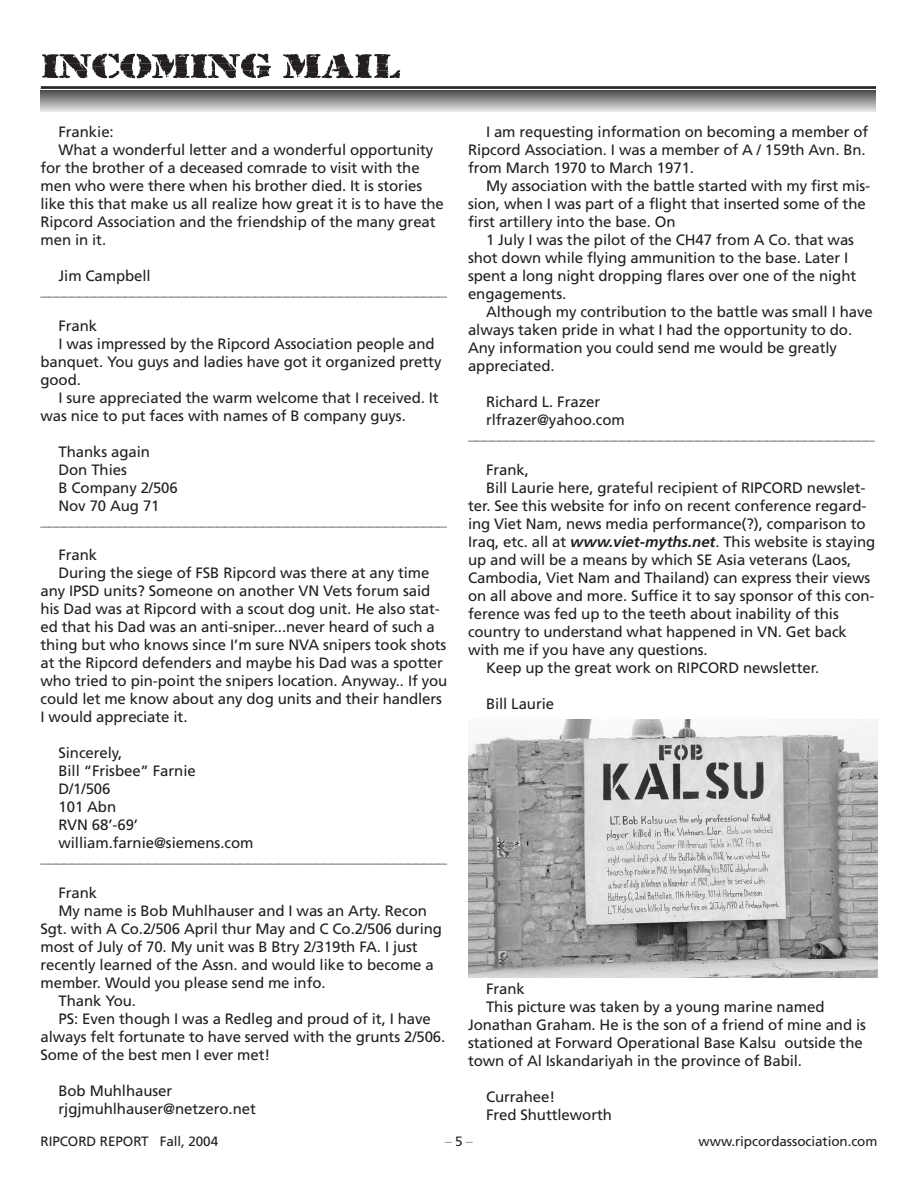
<style>
.page{position:relative;width:918px;height:1188px;background:#fff}
.page>*{position:absolute;margin:0;border:0;box-sizing:border-box;transform-origin:0 0}
.t1{font:18px "Frutiger";color:#939598}
.t2{font:15px/18px "Frutiger";letter-spacing:-.005em;color:#231f20}
.t3{font:13.5px "Frutiger";letter-spacing:-.005em;color:#231f20}
.t4{font:13.5px "Frutiger";color:#939598}
.s1{font-weight:700;font-style:italic}
.s2{color:#231f20}
</style>
<div class="page">
<hr style="left:41px;top:86px;width:835px;height:1px;background:#231f20">
<hr style="left:41px;top:87px;width:835px;height:1px;background:#2b2829">
<hr style="left:41px;top:88px;width:835px;height:1px;background:#3d3c3e">
<div style="left:41px;top:89px;width:835px;height:24px;background:linear-gradient(to bottom,#424243,#e9e9ea)"></div>
<svg style="left:42px;top:54px;width:229px;height:24px"></svg>
<svg style="left:283px;top:54px;width:117px;height:24px"></svg>
<img style="left:468px;top:719px;width:410px;height:258px">
<p class="t2" style="left:58px;top:124px;width:57px">Frankie:</p>
<p class="t2" style="left:58px;top:142px;width:376px">What a wonderful letter and a wonderful opportunity</p>
<p class="t2" style="left:40px;top:160px;width:381px">for the brother of a deceased comrade to visit with the</p>
<p class="t2" style="left:40px;top:178px;width:383px">men who were there when his brother died. It is stories</p>
<p class="t2" style="left:40px;top:196px;width:405px">like this that make us all realize how great it is to have the</p>
<p class="t2" style="left:40px;top:214px;width:397px">Ripcord Association and the friendship of the many great</p>
<p class="t2" style="left:40px;top:232px;width:67px">men in it.</p>
<p class="t2" style="left:58px;top:268px;width:94px">Jim Campbell</p>
<p class="t1" style="left:40px;top:289px;width:408px">–––––––––––––––––––––––––––––––––––––––––––––––––––––</p>
<p class="t2" style="left:58px;top:318px;width:40px">Frank</p>
<p class="t2" style="left:58px;top:336px;width:378px">I was impressed by the Ripcord Association people and</p>
<p class="t2" style="left:40px;top:354px;width:403px">banquet. You guys and ladies have got it organized pretty</p>
<p class="t2" style="left:40px;top:372px;width:42px">good.</p>
<p class="t2" style="left:58px;top:390px;width:382px">I sure appreciated the warm welcome that I received. It</p>
<p class="t2" style="left:40px;top:408px;width:367px">was nice to put faces with names of B company guys.</p>
<p class="t2" style="left:58px;top:444px;width:121px">Thanks again<br>Don Thies<br>B Company 2/506<br>Nov 70 Aug 71</p>
<p class="t1" style="left:40px;top:518px;width:408px">–––––––––––––––––––––––––––––––––––––––––––––––––––––</p>
<p class="t2" style="left:58px;top:547px;width:40px">Frank</p>
<p class="t2" style="left:58px;top:565px;width:373px">During the siege of FSB Ripcord was there at any time</p>
<p class="t2" style="left:40px;top:583px;width:391px">any IPSD units? Someone on another VN Vets forum said</p>
<p class="t2" style="left:40px;top:601px;width:401px">his Dad was at Ripcord with a scout dog unit. He also stat-</p>
<p class="t2" style="left:40px;top:619px;width:396px">ed that his Dad was an anti-sniper...never heard of such a</p>
<p class="t2" style="left:40px;top:637px;width:407px">thing but who knows since I’m sure NVA snipers took shots</p>
<p class="t2" style="left:40px;top:655px;width:404px">at the Ripcord defenders and maybe his Dad was a spotter</p>
<p class="t2" style="left:40px;top:673px;width:408px">who tried to pin-point the snipers location. Anyway.. If you</p>
<p class="t2" style="left:40px;top:691px;width:403px">could let me know about any dog units and their handlers</p>
<p class="t2" style="left:40px;top:709px;width:149px">I would appreciate it.</p>
<p class="t2" style="left:58px;top:745px;width:196px">Sincerely,<br>Bill “Frisbee” Farnie<br>D/1/506<br>101 Abn<br>RVN 68’-69’ william.farnie@siemens.com</p>
<p class="t1" style="left:40px;top:856px;width:408px">–––––––––––––––––––––––––––––––––––––––––––––––––––––</p>
<p class="t2" style="left:58px;top:885px;width:40px">Frank</p>
<p class="t2" style="left:58px;top:903px;width:370px">My name is Bob Muhlhauser and I was an Arty. Recon</p>
<p class="t2" style="left:40px;top:921px;width:403px">Sgt. with A Co.2/506 April thur May and C Co.2/506 during</p>
<p class="t2" style="left:40px;top:939px;width:379px">most of July of 70. My unit was B Btry 2/319th FA. I just</p>
<p class="t2" style="left:40px;top:957px;width:395px">recently learned of the Assn. and would like to become a</p>
<p class="t2" style="left:40px;top:975px;width:287px">member. Would you please send me info.</p>
<p class="t2" style="left:58px;top:993px;width:79px">Thank You.</p>
<p class="t2" style="left:58px;top:1011px;width:374px">PS: Even though I was a Redleg and proud of it, I have</p>
<p class="t2" style="left:40px;top:1029px;width:406px">always felt fortunate to have served with the grunts 2/506.</p>
<p class="t2" style="left:40px;top:1047px;width:231px">Some of the best men I ever met!</p>
<p class="t2" style="left:58px;top:1083px;width:199px">Bob Muhlhauser rjgjmuhlhauser@netzero.net</p>
<p class="t2" style="left:468px;top:124px;width:402px;text-indent:18px">I am requesting information on becoming a member of<br>Ripcord Association. I was a member of A / 159th Avn. Bn. from March 1970 to March 1971.</p>
<p class="t2" style="left:468px;top:178px;width:404px;text-indent:18px">My association with the battle started with my first mis&shy;sion, when I was part of a flight that inserted some of the first artillery into the base. On</p>
<p class="t2" style="left:468px;top:232px;width:390px;text-indent:18px">1 July I was the pilot of the CH47 from A Co. that was shot down while flying ammunition to the base. Later I spent a long night dropping flares over one of the night engagements.</p>
<p class="t2" style="left:468px;top:304px;width:406px;text-indent:18px">Although my contribution to the battle was small I have always taken pride in what I had the opportunity to do.<br>Any information you could send me would be greatly appreciated.</p>
<p class="t2" style="left:486px;top:394px;width:140px">Richard L. Frazer rlfrazer@yahoo.com</p>
<p class="t1" style="left:468px;top:433px;width:408px">–––––––––––––––––––––––––––––––––––––––––––––––––––––</p>
<p class="t2" style="left:486px;top:462px;width:44px">Frank,</p>
<p class="t2" style="left:486px;top:480px;width:381px">Bill Laurie here, grateful recipient of RIPCORD newslet-</p>
<p class="t2" style="left:468px;top:498px;width:400px">ter. See this website for info on recent conference regard-</p>
<p class="t2" style="left:468px;top:516px;width:399px">ing Viet Nam, news media performance(?), comparison to</p>
<p class="t2" style="left:468px;top:534px;width:409px">Iraq, etc. all at <span class="s1">www.viet-myths.net</span>. This website is staying</p>
<p class="t2" style="left:468px;top:552px;width:385px">up and will be a means by which SE Asia veterans (Laos,</p>
<p class="t2" style="left:468px;top:570px;width:404px">Cambodia, Viet Nam and Thailand) can express their views</p>
<p class="t2" style="left:468px;top:588px;width:408px">on all above and more. Suffice it to say sponsor of this con-</p>
<p class="t2" style="left:468px;top:606px;width:372px">ference was fed up to the teeth about inability of this</p>
<p class="t2" style="left:468px;top:624px;width:380px">country to understand what happened in VN. Get back</p>
<p class="t2" style="left:468px;top:642px;width:241px">with me if you have any questions.</p>
<p class="t2" style="left:486px;top:660px;width:335px">Keep up the great work on RIPCORD newsletter.</p>
<p class="t2" style="left:486px;top:696px;width:70px">Bill Laurie</p>
<p class="t2" style="left:486px;top:981px;width:40px">Frank</p>
<p class="t2" style="left:486px;top:999px;width:340px">This picture was taken by a young marine named</p>
<p class="t2" style="left:468px;top:1017px;width:399px">Jonathan Graham. He is the son of a friend of mine and is</p>
<p class="t2" style="left:468px;top:1035px;width:396px">stationed at Forward Operational Base Kalsu outside the</p>
<p class="t2" style="left:468px;top:1053px;width:336px">town of Al Iskandariyah in the province of Babil.</p>
<p class="t2" style="left:486px;top:1089px;width:128px">Currahee!<br>Fred Shuttleworth</p>
<p class="t3" style="left:40px;top:1136px;width:179px">RIPCORD REPORT Fall, 2004</p>
<p class="t4" style="left:445px;top:1136px;width:29px">–<span class="s2">5</span>–</p>
<p class="t3" style="left:699px;top:1136px;width:180px">www.ripcordassociation.com</p>
</div>
